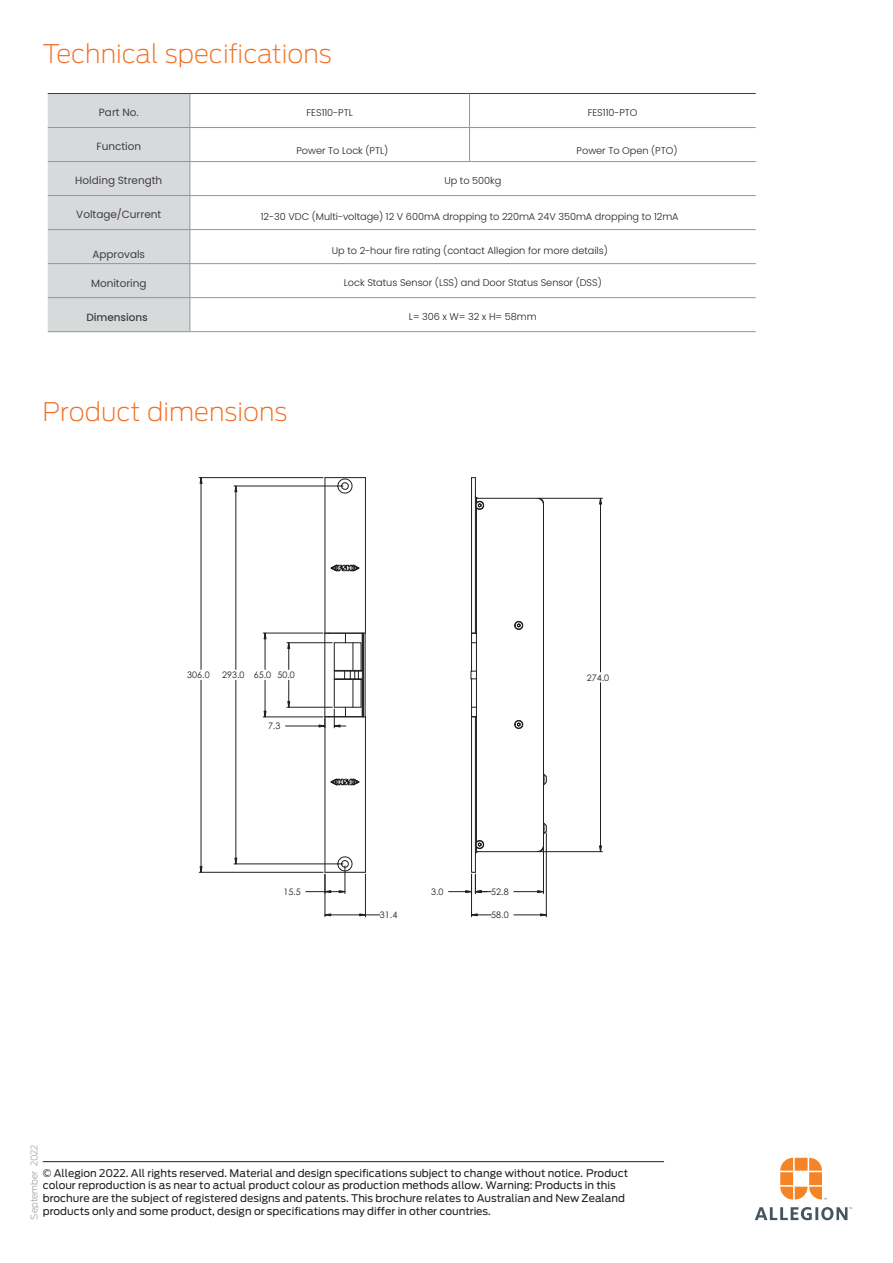
<style>
.page{position:relative;width:893px;height:1263px;background:#fff}
.page>*{position:absolute;margin:0;border:0;box-sizing:border-box;transform-origin:0 0}
.t1{font:200 25.5px "Antenna";color:#f36e21}
.t2{font:10.5px/12.6px "Antenna";color:#231f20}
.t3{font:10.5px "Poppins";letter-spacing:-.005em;color:#3e3e3f}
.t4{font:500 10.5px "Poppins";letter-spacing:-.005em;color:#3e3e3f}
.t5{font:300 9.75px "Poppins";letter-spacing:-.005em;color:#231f20}
.t6{font:9px "Century Gothic";color:#231f20}
.t7{font:200 9px "Antenna";color:#808285}
</style>
<div class="page">
<hr style="left:43px;top:1161px;width:621px;height:1px;background:#231f20">
<svg style="left:780px;top:1158px;width:47px;height:41px"></svg>
<svg style="left:755px;top:1207px;width:97px;height:13px"></svg>
<div style="left:48px;top:94px;width:142px;height:237px;background:#d8d9db"></div>
<svg style="left:191px;top:298px;width:565px;height:1px"></svg>
<svg style="left:191px;top:264px;width:565px;height:1px"></svg>
<hr style="left:190px;top:94px;width:1px;height:33px;background:#939598">
<hr style="left:469px;top:94px;width:1px;height:33px;background:#939598">
<hr style="left:48px;top:127px;width:142px;height:1px;background:#939598">
<hr style="left:190px;top:127px;width:280px;height:1px;background:#939598">
<hr style="left:190px;top:128px;width:1px;height:33px;background:#939598">
<hr style="left:470px;top:127px;width:286px;height:1px;background:#939598">
<hr style="left:469px;top:128px;width:1px;height:33px;background:#939598">
<hr style="left:48px;top:161px;width:142px;height:1px;background:#939598">
<hr style="left:190px;top:161px;width:280px;height:1px;background:#939598">
<hr style="left:190px;top:162px;width:1px;height:33px;background:#939598">
<hr style="left:470px;top:161px;width:286px;height:1px;background:#939598">
<hr style="left:48px;top:195px;width:142px;height:1px;background:#939598">
<hr style="left:190px;top:195px;width:280px;height:1px;background:#939598">
<hr style="left:190px;top:196px;width:1px;height:33px;background:#939598">
<hr style="left:470px;top:195px;width:286px;height:1px;background:#939598">
<hr style="left:48px;top:229px;width:142px;height:1px;background:#939598">
<hr style="left:190px;top:229px;width:280px;height:1px;background:#939598">
<hr style="left:190px;top:230px;width:1px;height:33px;background:#939598">
<hr style="left:470px;top:229px;width:286px;height:1px;background:#939598">
<hr style="left:48px;top:263px;width:142px;height:1px;background:#939598">
<hr style="left:190px;top:263px;width:280px;height:1px;background:#939598">
<hr style="left:190px;top:264px;width:1px;height:33px;background:#939598">
<hr style="left:470px;top:263px;width:286px;height:1px;background:#939598">
<hr style="left:48px;top:297px;width:142px;height:1px;background:#939598">
<hr style="left:190px;top:297px;width:280px;height:1px;background:#939598">
<hr style="left:190px;top:298px;width:1px;height:33px;background:#939598">
<hr style="left:470px;top:297px;width:286px;height:1px;background:#939598">
<hr style="left:48px;top:331px;width:142px;height:1px;background:#939598">
<hr style="left:190px;top:331px;width:280px;height:1px;background:#939598">
<hr style="left:470px;top:331px;width:286px;height:1px;background:#939598">
<hr style="left:48px;top:93px;width:142px;height:1px;background:#3e3e3f">
<hr style="left:190px;top:93px;width:280px;height:1px;background:#3e3e3f">
<hr style="left:470px;top:93px;width:286px;height:1px;background:#3e3e3f">
<hr style="left:325px;top:872px;width:40px;height:1px;background:#231f20">
<hr style="left:325px;top:716px;width:40px;height:1px;background:#231f20">
<hr style="left:365px;top:717px;width:1px;height:155px;background:#231f20">
<svg style="left:330px;top:778px;width:30px;height:8px"></svg>
<hr style="left:325px;top:717px;width:1px;height:155px;background:#231f20">
<hr style="left:325px;top:477px;width:40px;height:1px;background:#231f20">
<hr style="left:365px;top:478px;width:1px;height:155px;background:#231f20">
<svg style="left:330px;top:564px;width:30px;height:8px"></svg>
<hr style="left:325px;top:633px;width:40px;height:1px;background:#231f20">
<hr style="left:325px;top:478px;width:1px;height:155px;background:#231f20">
<svg style="left:337px;top:477px;width:16px;height:17px"></svg>
<hr style="left:363px;top:633px;width:1px;height:84px;background:#231f20">
<hr style="left:365px;top:633px;width:1px;height:84px;background:#231f20">
<hr style="left:475px;top:478px;width:1px;height:155px;background:#231f20">
<hr style="left:471px;top:478px;width:1px;height:155px;background:#231f20">
<svg style="left:544px;top:823px;width:3px;height:11px"></svg>
<svg style="left:544px;top:774px;width:3px;height:11px"></svg>
<svg style="left:514px;top:720px;width:9px;height:9px"></svg>
<svg style="left:514px;top:620px;width:9px;height:10px"></svg>
<hr style="left:476px;top:498px;width:61px;height:1px;background:#231f20">
<svg style="left:536px;top:498px;width:8px;height:7px"></svg>
<hr style="left:543px;top:505px;width:1px;height:340px;background:#231f20">
<svg style="left:537px;top:845px;width:7px;height:7px"></svg>
<hr style="left:476px;top:851px;width:61px;height:1px;background:#231f20">
<svg style="left:475px;top:496px;width:9px;height:14px"></svg>
<hr style="left:476px;top:508px;width:1px;height:334px;background:#231f20">
<hr style="left:539px;top:498px;width:63px;height:1px;background:#231f20">
<hr style="left:539px;top:851px;width:63px;height:1px;background:#231f20">
<hr style="left:600px;top:498px;width:1px;height:174px;background:#231f20">
<hr style="left:600px;top:683px;width:1px;height:169px;background:#231f20">
<hr style="left:546px;top:833px;width:1px;height:84px;background:#231f20">
<hr style="left:471px;top:874px;width:1px;height:43px;background:#231f20">
<hr style="left:514px;top:915px;width:32px;height:1px;background:#231f20">
<hr style="left:543px;top:847px;width:1px;height:46px;background:#231f20">
<svg style="left:599px;top:498px;width:3px;height:6px"></svg>
<svg style="left:599px;top:845px;width:3px;height:7px"></svg>
<svg style="left:540px;top:913px;width:7px;height:3px"></svg>
<svg style="left:472px;top:913px;width:19px;height:3px"></svg>
<svg style="left:514px;top:890px;width:29px;height:3px"></svg>
<svg style="left:449px;top:633px;width:42px;height:260px"></svg>
<hr style="left:285px;top:726px;width:40px;height:1px;background:#231f20">
<hr style="left:287px;top:642px;width:45px;height:1px;background:#231f20">
<hr style="left:287px;top:707px;width:45px;height:1px;background:#231f20">
<hr style="left:263px;top:633px;width:60px;height:1px;background:#231f20">
<hr style="left:263px;top:717px;width:60px;height:1px;background:#231f20">
<hr style="left:265px;top:633px;width:1px;height:36px;background:#231f20">
<hr style="left:265px;top:680px;width:1px;height:37px;background:#231f20">
<hr style="left:325px;top:915px;width:40px;height:1px;background:#231f20">
<hr style="left:365px;top:874px;width:1px;height:43px;background:#231f20">
<hr style="left:325px;top:874px;width:1px;height:43px;background:#231f20">
<hr style="left:201px;top:680px;width:1px;height:192px;background:#231f20">
<hr style="left:201px;top:478px;width:1px;height:191px;background:#231f20">
<hr style="left:199px;top:872px;width:124px;height:1px;background:#231f20">
<hr style="left:199px;top:477px;width:124px;height:1px;background:#231f20">
<hr style="left:236px;top:680px;width:1px;height:184px;background:#231f20">
<hr style="left:236px;top:486px;width:1px;height:183px;background:#231f20">
<hr style="left:234px;top:864px;width:109px;height:1px;background:#231f20">
<hr style="left:234px;top:486px;width:109px;height:1px;background:#231f20">
<svg style="left:319px;top:633px;width:44px;height:95px"></svg>
<svg style="left:287px;top:642px;width:3px;height:27px"></svg>
<svg style="left:287px;top:680px;width:3px;height:28px"></svg>
<svg style="left:264px;top:632px;width:3px;height:7px"></svg>
<svg style="left:359px;top:913px;width:21px;height:3px"></svg>
<svg style="left:324px;top:913px;width:7px;height:3px"></svg>
<svg style="left:200px;top:866px;width:3px;height:7px"></svg>
<svg style="left:234px;top:858px;width:3px;height:6px"></svg>
<svg style="left:234px;top:485px;width:3px;height:7px"></svg>
<svg style="left:306px;top:854px;width:47px;height:39px"></svg>
<p class="t1" style="left:43px;top:37px;width:291px">Technical specifications</p>
<p class="t3" style="left:99px;top:106px;width:41px">Part No.</p>
<p class="t5" style="left:307px;top:107px;width:48px">FES110-PTL</p>
<p class="t5" style="left:588px;top:107px;width:51px">FES110-PTO</p>
<p class="t3" style="left:96px;top:140px;width:46px">Function</p>
<p class="t5" style="left:296px;top:144px;width:93px">Power To Lock (PTL)</p>
<p class="t5" style="left:577px;top:144px;width:102px">Power To Open (PTO)</p>
<p class="t3" style="left:75px;top:174px;width:89px">Holding Strength</p>
<p class="t5" style="left:444px;top:175px;width:58px">Up to 500kg</p>
<p class="t3" style="left:76px;top:208px;width:87px">Voltage/Current</p>
<p class="t5" style="left:261px;top:211px;width:419px">12-30 VDC (Multi-voltage) 12 V 600mA dropping to 220mA 24V 350mA dropping to 12mA</p>
<p class="t3" style="left:93px;top:248px;width:54px">Approvals</p>
<p class="t5" style="left:332px;top:245px;width:277px">Up to 2-hour fire rating (contact Allegion for more details)</p>
<p class="t3" style="left:91px;top:277px;width:57px">Monitoring</p>
<p class="t5" style="left:344px;top:277px;width:259px">Lock Status Sensor (LSS) and Door Status Sensor (DSS)</p>
<p class="t4" style="left:86px;top:312px;width:63px">Dimensions</p>
<p class="t5" style="left:409px;top:311px;width:129px">L= 306 x W= 32 x H= 58mm</p>
<p class="t1" style="left:43px;top:396px;width:246px">Product dimensions</p>
<p class="t6" style="left:187px;top:670px;width:24px">306.0</p>
<p class="t6" style="left:222px;top:670px;width:24px">293.0</p>
<p class="t6" style="left:254px;top:670px;width:43px">65.0 50.0</p>
<p class="t6" style="left:268px;top:721px;width:14px">7.3</p>
<p class="t6" style="left:283px;top:887px;width:19px">15.5</p>
<p class="t6" style="left:587px;top:672px;width:24px">274.0</p>
<p class="t6" style="left:380px;top:910px;width:19px">31.4</p>
<p class="t6" style="left:431px;top:887px;width:14px">3.0</p>
<p class="t6" style="left:491px;top:887px;width:19px">52.8</p>
<p class="t6" style="left:491px;top:910px;width:19px">58.0</p>
<p class="t7" style="left:28px;top:1219px;width:77px;rotate:-90deg">September 2022</p>
<p class="t2" style="left:43px;top:1166px;width:587px">© Allegion 2022. All rights reserved. Material and design specifications subject to change without notice. Product colour reproduction is as near to actual product colour as production methods allow. Warning: Products in this brochure are the subject of registered designs and patents. This brochure relates to Australian and New Zealand products only and some product, design or specifications may differ in other countries.</p>
</div>
